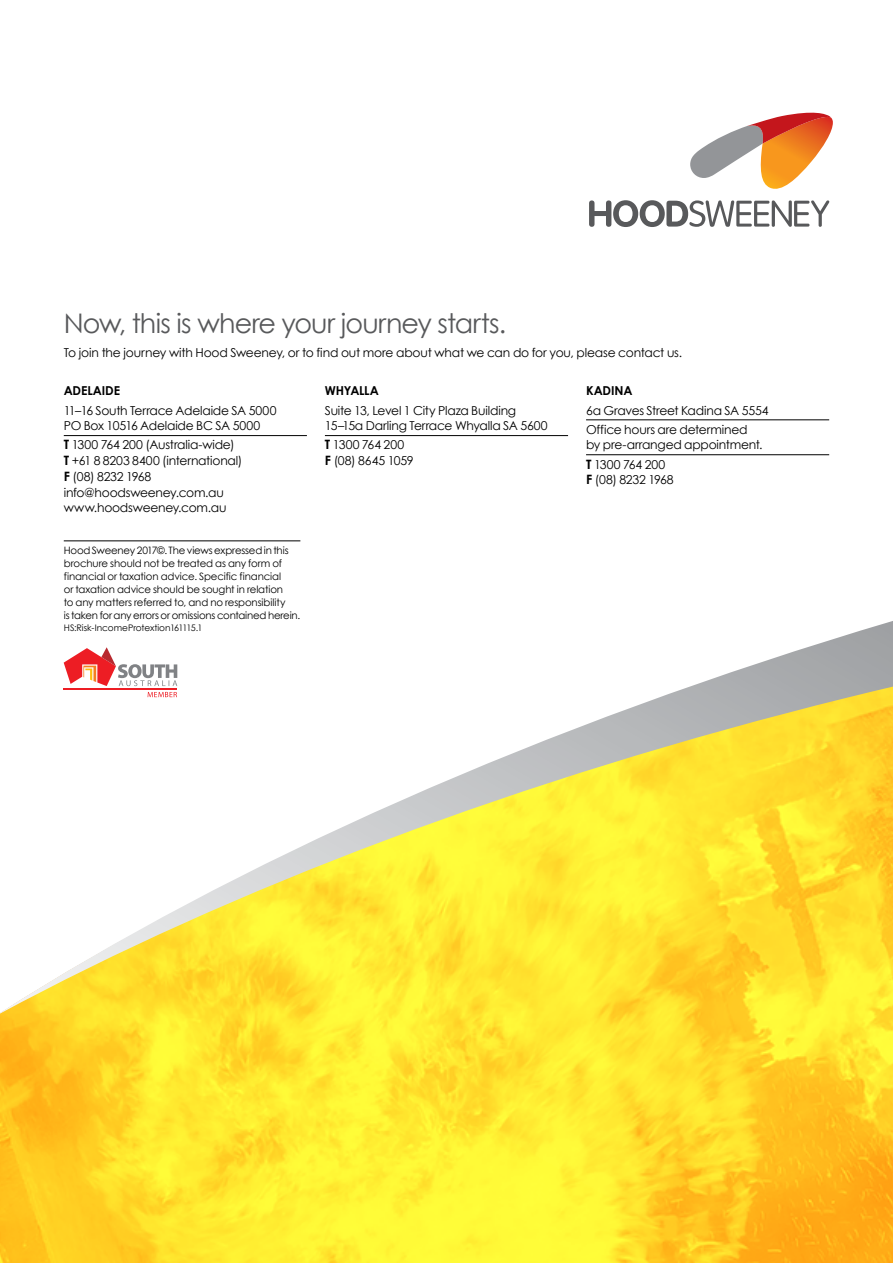
<style>
.page{position:relative;width:893px;height:1263px;background:#fff}
.page>*{position:absolute;margin:0;border:0;box-sizing:border-box;transform-origin:0 0}
.t1{font:27px "Century Gothic";letter-spacing:-.03em;color:#58595b}
.t2{font:12.3px/15.8px "Century Gothic";letter-spacing:-.02em;color:#000}
.t3{font:700 12.3px "Century Gothic";letter-spacing:-.015em;color:#000}
.t4{font:10.2px/13.2px "Century Gothic";letter-spacing:-.015em;color:#000}
.t5{font:9px "Century Gothic";letter-spacing:-.005em;color:#000}
.s1{font-weight:700;font-size:12.9px}
</style>
<div class="page">
<img style="left:0;top:1013px;width:893px;height:250px">
<svg style="left:589px;top:200px;width:240px;height:27px"></svg>
<svg style="left:690px;top:112px;width:143px;height:77px"></svg>
<hr style="left:64px;top:435px;width:243px;height:1px;background:#000">
<hr style="left:325px;top:435px;width:243px;height:1px;background:#000">
<hr style="left:586px;top:420px;width:243px;height:1px;background:#000">
<hr style="left:586px;top:454px;width:243px;height:1px;background:#000">
<hr style="left:64px;top:541px;width:236px;height:1px;background:#000">
<svg style="left:0;top:621px;width:893px;height:392px"></svg>
<h1 class="t1" style="left:64px;top:305px;width:444px">Now, this is where your journey starts.</h1>
<p class="t2" style="left:64px;top:345px;width:620px">To join the journey with Hood Sweeney, or to find out more about what we can do for you, please contact us.</p>
<p class="t3" style="left:64px;top:381px;width:58px">ADELAIDE</p>
<p class="t2" style="left:64px;top:402px;width:214px">11–16 South Terrace Adelaide SA 5000<br>PO Box 10516 Adelaide BC SA 5000</p>
<p class="t2" style="left:64px;top:437px;width:180px"><span class="s1">T</span> 1300 764 200 (Australia-wide)<br><span class="s1">T</span> +61 8 8203 8400 (international)<br><span class="s1">F</span> (08) 8232 1968 info@hoodsweeney.com.au www.hoodsweeney.com.au</p>
<p class="t3" style="left:325px;top:381px;width:55px">WHYALLA</p>
<p class="t2" style="left:325px;top:402px;width:224px">Suite 13, Level 1 City Plaza Building<br>15–15a Darling Terrace Whyalla SA 5600</p>
<p class="t2" style="left:325px;top:437px;width:90px"><span class="s1">T</span> 1300 764 200<br><span class="s1">F</span> (08) 8645 1059</p>
<p class="t3" style="left:586px;top:381px;width:48px">KADINA</p>
<p class="t2" style="left:586px;top:400px;width:184px;line-height:19.2px">6a Graves Street Kadina SA 5554<br>Office hours are determined</p>
<p class="t2" style="left:586px;top:435px;width:178px;line-height:19.2px">by pre-arranged appointment.<br><span class="s1">T</span> 1300 764 200</p>
<p class="t2" style="left:586px;top:472px;width:89px"><span class="s1">F</span> (08) 8232 1968</p>
<p class="t4" style="left:64px;top:543px;width:238px">Hood Sweeney 2017©. The views expressed in this brochure should not be treated as any form of financial or taxation advice. Specific financial<br>or taxation advice should be sought in relation<br>to any matters referred to, and no responsibility<br>is taken for any errors or omissions contained herein.</p>
<p class="t5" style="left:64px;top:622px;width:140px">HS:Risk-IncomeProtextion161115.1</p>
</div>
